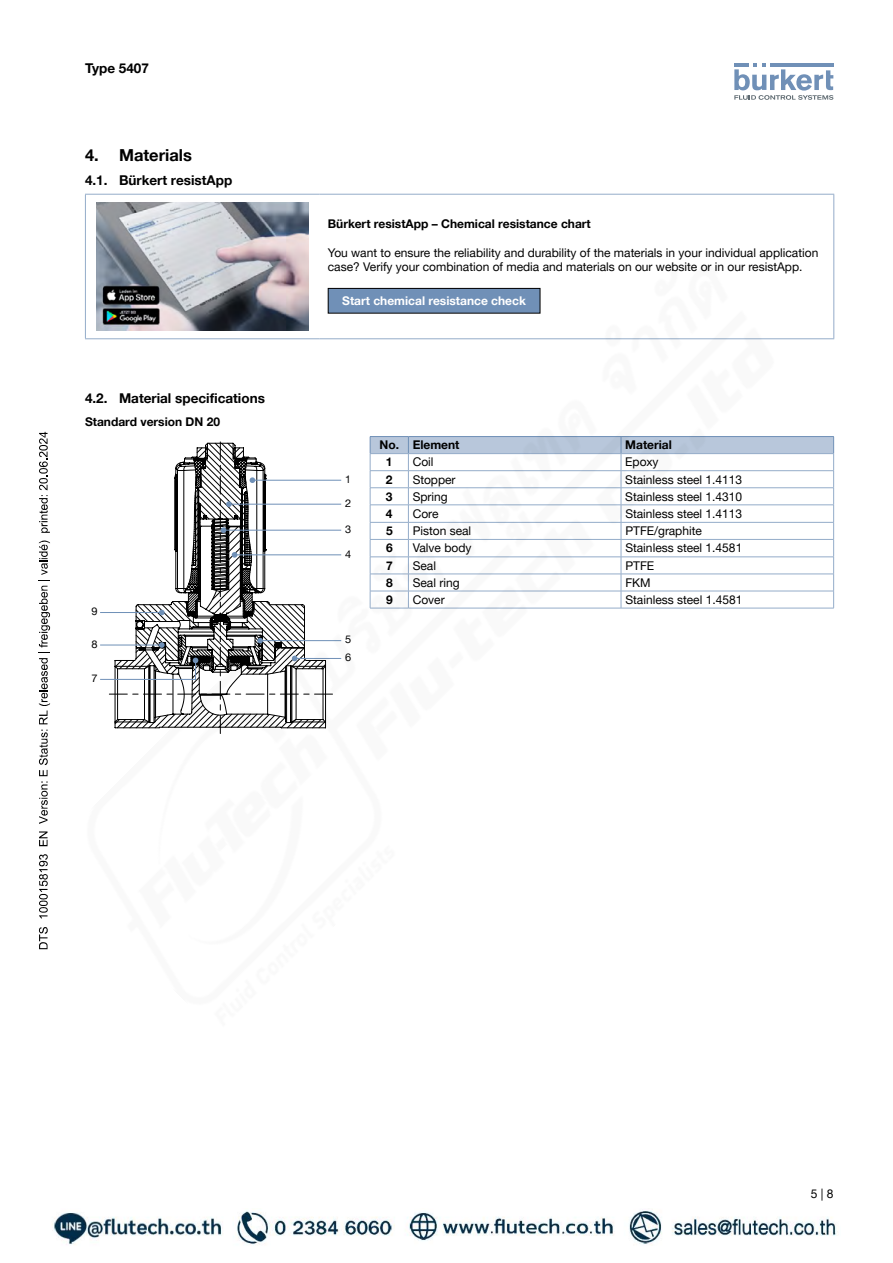
<style>
.page{position:relative;width:893px;height:1263px;background:#fff}
.page>*{position:absolute;margin:0;border:0;box-sizing:border-box;transform-origin:0 0}
.t1{font:700 16.5px "Helvetica Neue LTW1 G";color:#000}
.t2{font:700 13.5px "Helvetica Neue LTW1 G";color:#000}
.t3{font:12px/14.4px "Helvetica Neue LTW1 G";color:#000}
.t4{font:700 12px "Helvetica Neue LTW1 G";color:#000}
.t5{font:700 12px "Helvetica Neue LTW1 G";color:#fff}
.t6{font:10.5px/17.9px "Helvetica Neue LTW1 G";color:#000;scale:1.05 1}
.t7{font:10.5px "Helvetica Neue LTW1 G";color:#000}
</style>
<div class="page">
<svg style="left:734px;top:63px;width:99px;height:37px"></svg>
<hr style="left:85px;top:194px;width:234px;height:1px;background:#94acc9">
<hr style="left:85px;top:195px;width:1px;height:143px;background:#94acc9">
<hr style="left:319px;top:194px;width:515px;height:1px;background:#94acc9">
<hr style="left:833px;top:195px;width:1px;height:143px;background:#94acc9">
<img style="left:96px;top:203px;width:213px;height:25px">
<svg style="left:39px;top:927px;width:4px;height:22px"></svg>
<svg style="left:39px;top:854px;width:4px;height:64px"></svg>
<svg style="left:39px;top:831px;width:4px;height:15px"></svg>
<svg style="left:39px;top:540px;width:4px;height:284px"></svg>
<svg style="left:39px;top:432px;width:4px;height:101px"></svg>
<img style="left:52px;top:1211px;width:786px;height:34px">
<img style="left:43px;top:228px;width:792px;height:722px">
<p class="t2" style="left:85px;top:60px;width:65px">Type 5407</p>
<h1 class="t1" style="left:85px;top:145px;width:108px">4. Materials</h1>
<p class="t2" style="left:85px;top:172px;width:149px">4.1. Bürkert resistApp</p>
<p class="t2" style="left:85px;top:390px;width:181px">4.2. Material specifications</p>
<p class="t4" style="left:85px;top:414px;width:137px">Standard version DN 20</p>
<p class="t6" style="left:92px;top:602px;width:7px">9</p>
<p class="t6" style="left:92px;top:635px;width:7px">8</p>
<p class="t6" style="left:92px;top:669px;width:7px">7</p>
<p class="t4" style="left:328px;top:216px;width:265px">Bürkert resistApp – Chemical resistance chart</p>
<p class="t3" style="left:328px;top:245px;width:492px">You want to ensure the reliability and durability of the materials in your individual application case? Verify your combination of media and materials on our website or in our resistApp.</p>
<p class="t5" style="left:342px;top:293px;width:185px">Start chemical resistance check</p>
<p class="t7" style="left:345px;top:473px;width:7px">1</p>
<p class="t6" style="left:345px;top:494px;width:7px">2</p>
<p class="t6" style="left:345px;top:520px;width:7px">3</p>
<p class="t6" style="left:345px;top:545px;width:7px">4</p>
<p class="t6" style="left:345px;top:631px;width:7px">5<br>6</p>
<p class="t4" style="left:379px;top:438px;width:82px">No. Element</p>
<p class="t4" style="left:625px;top:438px;width:48px">Material</p>
<p class="t4" style="left:386px;top:455px;width:8px">1</p>
<p class="t3" style="left:413px;top:455px;width:22px">Coil</p>
<p class="t3" style="left:625px;top:455px;width:35px">Epoxy</p>
<p class="t4" style="left:386px;top:472px;width:8px">2</p>
<p class="t3" style="left:413px;top:472px;width:44px">Stopper</p>
<p class="t3" style="left:625px;top:472px;width:118px">Stainless steel 1.4113</p>
<p class="t4" style="left:386px;top:489px;width:8px">3</p>
<p class="t3" style="left:413px;top:489px;width:37px">Spring</p>
<p class="t3" style="left:625px;top:489px;width:118px">Stainless steel 1.4310</p>
<p class="t4" style="left:386px;top:506px;width:8px">4</p>
<p class="t3" style="left:413px;top:506px;width:27px">Core</p>
<p class="t3" style="left:625px;top:506px;width:118px">Stainless steel 1.4113</p>
<p class="t4" style="left:386px;top:523px;width:8px">5</p>
<p class="t3" style="left:413px;top:524px;width:60px">Piston seal</p>
<p class="t3" style="left:625px;top:524px;width:78px">PTFE/graphite</p>
<p class="t4" style="left:386px;top:541px;width:8px">6</p>
<p class="t3" style="left:413px;top:541px;width:60px">Valve body</p>
<p class="t3" style="left:625px;top:541px;width:118px">Stainless steel 1.4581</p>
<p class="t4" style="left:386px;top:558px;width:8px">7</p>
<p class="t3" style="left:413px;top:558px;width:25px">Seal</p>
<p class="t3" style="left:625px;top:558px;width:30px">PTFE</p>
<p class="t4" style="left:386px;top:575px;width:8px">8</p>
<p class="t3" style="left:413px;top:575px;width:48px">Seal ring</p>
<p class="t3" style="left:625px;top:575px;width:27px">FKM</p>
<p class="t4" style="left:386px;top:592px;width:8px">9</p>
<p class="t3" style="left:413px;top:592px;width:33px">Cover</p>
<p class="t3" style="left:625px;top:592px;width:118px">Stainless steel 1.4581</p>
<p class="t3" style="left:811px;top:1186px;width:24px">5 | 8</p>
</div>
